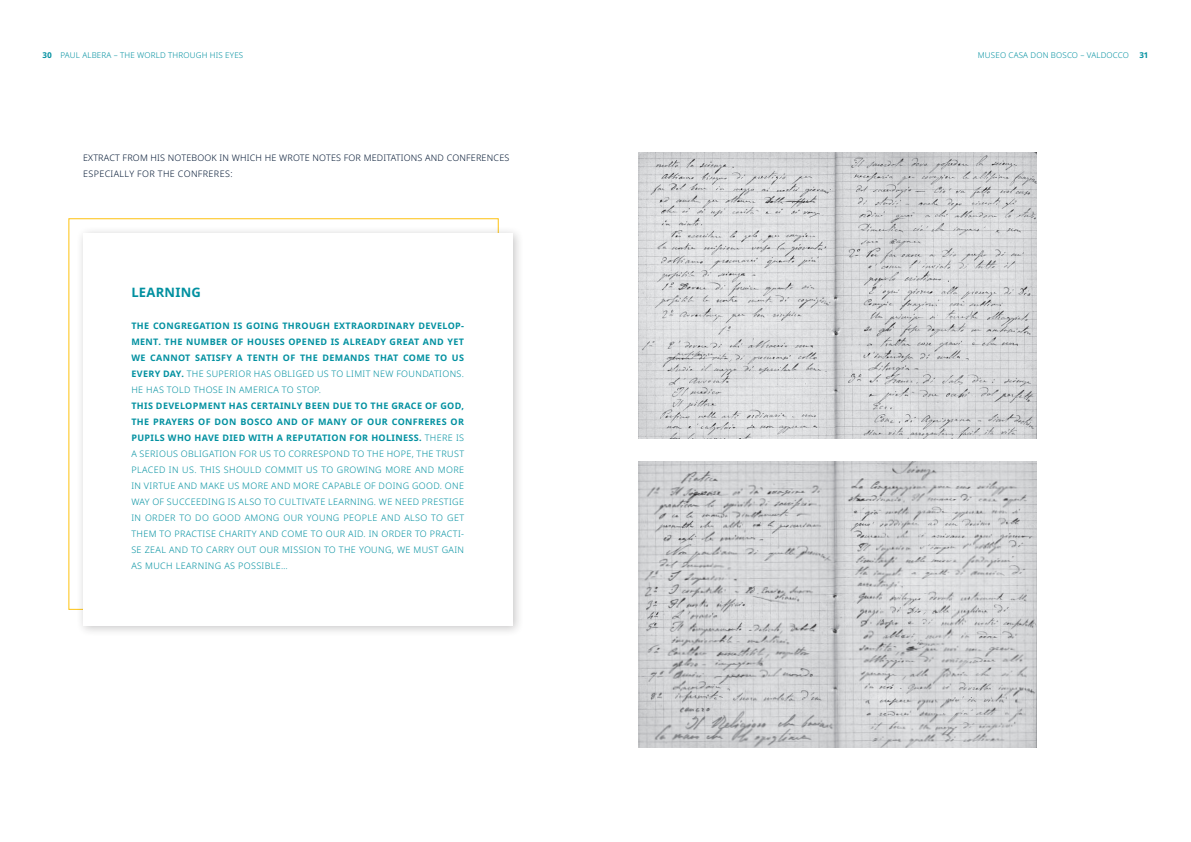
<style>
.page{position:relative;width:1191px;height:842px;background:#fff}
.page>*{position:absolute;margin:0;border:0;box-sizing:border-box;transform-origin:0 0}
.subtitulos{font:700 13px "Noto Sans";letter-spacing:.02em;color:#0090a0}
.legendas_pequenas{font:300 9px/16px "Noto Sans";letter-spacing:.04em;color:#0090a0;text-align:justify}
.legendas_pequenas-2{font:700 9px/16px "Noto Sans";letter-spacing:.04em;color:#0090a0;text-align:justify}
.legendas_pequenas-3{font:300 9px "Noto Sans";letter-spacing:.02em;color:#001632}
.legendas_pequenas-4{font:300 9px "Noto Sans";letter-spacing:.04em;color:#001632}
.t1{font:300 8px "Noto Sans";letter-spacing:.02em;color:#0090a0}
.t2{font:700 8px "Noto Sans";color:#0090a0}
.s1{font-weight:700}
.s2{font-weight:300}
</style>
<div class="page">
<div style="left:75px;top:225px;width:449px;height:412px;background:#231f20;opacity:.25"></div>
<div style="left:83px;top:233px;width:429px;height:393px;background:#fff"></div>
<img style="left:638px;top:152px;width:398px;height:286px">
<img style="left:638px;top:461px;width:398px;height:286px">
<p class="t1" style="left:43px;top:50px;width:202px"><span class="s1">30</span> PAUL ALBERA – THE WORLD THROUGH HIS EYES</p>
<p class="t1" style="left:977px;top:50px;width:153px">MUSEO CASA DON BOSCO – VALDOCCO</p>
<p class="t2" style="left:1139px;top:50px;width:10px">31</p>
<p class="legendas_pequenas-3" style="left:83px;top:151px;width:428px">EXTRACT FROM HIS NOTEBOOK IN WHICH HE WROTE NOTES FOR MEDITATIONS AND CONFERENCES</p>
<p class="legendas_pequenas-4" style="left:83px;top:167px;width:151px">ESPECIALLY FOR THE CONFRERES:</p>
<p class="subtitulos" style="left:131px;top:283px;width:71px">LEARNING</p>
<p class="legendas_pequenas-2" style="left:131px;top:318px;width:334px">THE CONGREGATION IS GOING THROUGH EXTRAORDINARY DEVELOP-MENT. THE NUMBER OF HOUSES OPENED IS ALREADY GREAT AND YET WE CANNOT SATISFY A TENTH OF THE DEMANDS THAT COME TO US EVERY DAY. <span class="s2">THE SUPERIOR HAS OBLIGED US TO LIMIT NEW FOUNDATIONS.<br>HE HAS TOLD THOSE IN AMERICA TO STOP.</span></p>
<p class="legendas_pequenas" style="left:131px;top:398px;width:334px"><span class="s1">THIS DEVELOPMENT HAS CERTAINLY BEEN DUE TO THE GRACE OF GOD, THE PRAYERS OF DON BOSCO AND OF MANY OF OUR CONFRERES OR PUPILS WHO HAVE DIED WITH A REPUTATION FOR HOLINESS.</span> THERE IS A SERIOUS OBLIGATION FOR US TO CORRESPOND TO THE HOPE, THE TRUST PLACED IN US. THIS SHOULD COMMIT US TO GROWING MORE AND MORE IN VIRTUE AND MAKE US MORE AND MORE CAPABLE OF DOING GOOD. ONE WAY OF SUCCEEDING IS ALSO TO CULTIVATE LEARNING. WE NEED PRESTIGE IN ORDER TO DO GOOD AMONG OUR YOUNG PEOPLE AND ALSO TO GET THEM TO PRACTISE CHARITY AND COME TO OUR AID. IN ORDER TO PRACTI-SE ZEAL AND TO CARRY OUT OUR MISSION TO THE YOUNG, WE MUST GAIN AS MUCH LEARNING AS POSSIBLE…</p>
</div>
